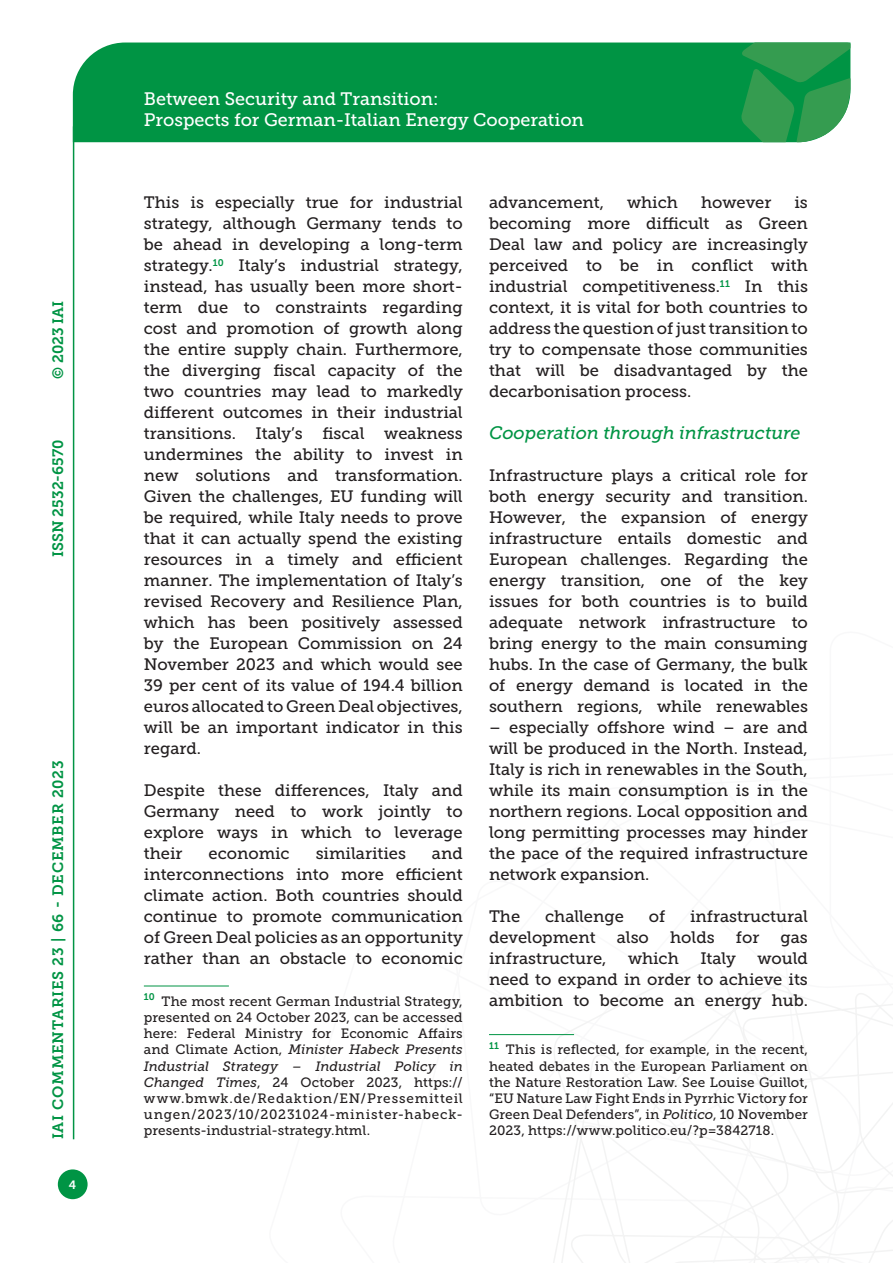
<style>
.page{position:relative;width:893px;height:1263px;background:#fff}
.page>*{position:absolute;margin:0;border:0;box-sizing:border-box;transform-origin:0 0}
.t1{font:18px/21.6px "Museo Slab 500";color:#fff}
.Titolo_paragrafo_2{font:italic 18px "Museo Slab 500";color:#009444}
.Testo{font:16.5px/21px "Museo Slab 500";color:#231f20;text-align:justify}
.t2{font:15px "Museo Slab 700";letter-spacing:.05em;color:#009444}
.t3{font:15px "Museo Slab 700";color:#009444}
.Nota{font:13.5px/16.2px "Museo Slab 500";letter-spacing:.01em;color:#231f20;text-align:justify}
.t4{font:12px "Museo Slab 700";color:#fff}
.s1{font-style:italic}
</style>
<div class="page">
<svg style="left:531px;top:960px;width:362px;height:303px"></svg>
<div style="left:73px;top:43px;width:668px;height:99px;background:#009444"></div>
<svg style="left:741px;top:43px;width:109px;height:99px;background:#319e55"></svg>
<div style="left:58px;top:1169px;width:30px;height:30px;background:#009444;border-radius:50%"></div>
<hr style="left:73px;top:126px;width:1px;height:1013px;background:#009444">
<hr style="left:144px;top:986px;width:85px;height:1px;background:#009444">
<hr style="left:489px;top:1034px;width:85px;height:1px;background:#009444">
<p class="t2" style="left:50px;top:379px;width:80px;rotate:-90deg">© 2023 IAI</p>
<p class="t3" style="left:50px;top:557px;width:119px;rotate:-90deg">ISSN 2532-6570</p>
<p class="t2" style="left:50px;top:1139px;width:381px;rotate:-90deg">IAI COMMENTARIES 23 | 66 - DECEMBER 2023</p>
<p class="t4" style="left:69px;top:1178px;width:9px">4</p>
<p class="t1" style="left:144px;top:88px;width:442px">Between Security and Transition:<br>Prospects for German-Italian Energy Cooperation</p>
<p class="Testo" style="left:144px;top:192px;width:320px">This is especially true for industrial strategy, although Germany tends to be ahead in developing a long-term strategy.<sup>10</sup> Italy’s industrial strategy, instead, has usually been more short&shy;term due to constraints regarding cost and promotion of growth along the entire supply chain. Furthermore, the diverging fiscal capacity of the two countries may lead to markedly different outcomes in their industrial transitions. Italy’s fiscal weakness undermines the ability to invest in new solutions and transformation.<br>Given the challenges, EU funding will be required, while Italy needs to prove that it can actually spend the existing resources in a timely and efficient manner. The implementation of Italy’s revised Recovery and Resilience Plan, which has been positively assessed by the European Commission on 24<br>November 2023 and which would see 39 per cent of its value of 194.4 billion euros allocated to Green Deal objectives, will be an important indicator in this regard.</p>
<p class="Testo" style="left:144px;top:780px;width:320px">Despite these differences, Italy and Germany need to work jointly to explore ways in which to leverage their</p>
<p class="Testo" style="left:144px;top:843px;width:320px;text-indent:288px">and interconnections into more efficient climate action. Both countries should continue to promote communication of Green Deal policies as an opportunity rather than an obstacle to economic</p>
<p class="Nota" style="left:144px;top:993px;width:320px"><sup>10</sup> The most recent German Industrial Strategy, presented on 24 October 2023, can be accessed here: Federal Ministry for Economic Affairs and Climate Action, <span class="s1">Minister Habeck Presents Industrial Strategy – Industrial Policy in Changed Times</span>, 24 October 2023, https:// www.bmwk.de/Redaktion/EN/Pressemitteil ungen/2023/10/20231024-minister-habeck&shy;presents-industrial-strategy.html.</p>
<p class="Testo" style="left:208px;top:843px;width:83px">economic</p>
<p class="Testo" style="left:316px;top:843px;width:92px">similarities</p>
<p class="Testo" style="left:489px;top:192px;width:320px;text-indent:305px">is becoming more difficult as Green Deal law and policy are increasingly perceived to be in conflict with industrial competitiveness.<sup>11</sup> In this context, it is vital for both countries to address the question of just transition to try to compensate those communities that will be disadvantaged by the decarbonisation process.</p>
<p class="Titolo_paragrafo_2" style="left:489px;top:423px;width:313px">Cooperation through infrastructure</p>
<p class="Testo" style="left:489px;top:465px;width:320px">Infrastructure plays a critical role for both energy security and transition.<br>However, the expansion of energy infrastructure entails domestic and European challenges. Regarding the energy transition, one of the key issues for both countries is to build adequate network infrastructure to bring energy to the main consuming hubs. In the case of Germany, the bulk of energy demand is located in the southern regions, while renewables</p>
<p class="Testo" style="left:489px;top:717px;width:320px">– especially offshore wind – are and will be produced in the North. Instead, Italy is rich in renewables in the South, while its main consumption is in the northern regions. Local opposition and long permitting processes may hinder the pace of the required infrastructure network expansion.</p>
<p class="Testo" style="left:489px;top:906px;width:33px">The</p>
<p class="Testo" style="left:545px;top:906px;width:80px">challenge</p>
<p class="Testo" style="left:649px;top:906px;width:18px">of</p>
<p class="Testo" style="left:690px;top:906px;width:119px">infrastructural</p>
<p class="Testo" style="left:489px;top:927px;width:108px">development</p>
<p class="Testo" style="left:617px;top:927px;width:34px">also</p>
<p class="Testo" style="left:670px;top:927px;width:46px">holds</p>
<p class="Testo" style="left:736px;top:927px;width:25px">for</p>
<p class="Testo" style="left:780px;top:927px;width:29px">gas</p>
<p class="Testo" style="left:489px;top:948px;width:119px">infrastructure,</p>
<p class="Testo" style="left:628px;top:948px;width:52px">which</p>
<p class="Testo" style="left:700px;top:948px;width:37px">Italy</p>
<p class="Testo" style="left:489px;top:192px;width:116px">advancement,</p>
<p class="Testo" style="left:627px;top:192px;width:52px">which</p>
<p class="Testo" style="left:701px;top:192px;width:72px">however</p>
<p class="Testo" style="left:489px;top:948px;width:320px;text-indent:268px">would need to expand in order to achieve its ambition to become an energy hub.</p>
<p class="Nota" style="left:489px;top:1042px;width:320px"><sup>11</sup> This is reflected, for example, in the recent, heated debates in the European Parliament on the Nature Restoration Law. See Louise Guillot, “EU Nature Law Fight Ends in Pyrrhic Victory for Green Deal Defenders”, in <span class="s1">Politico</span>, 10 November 2023, https://www.politico.eu/?p=3842718.</p>
</div>
